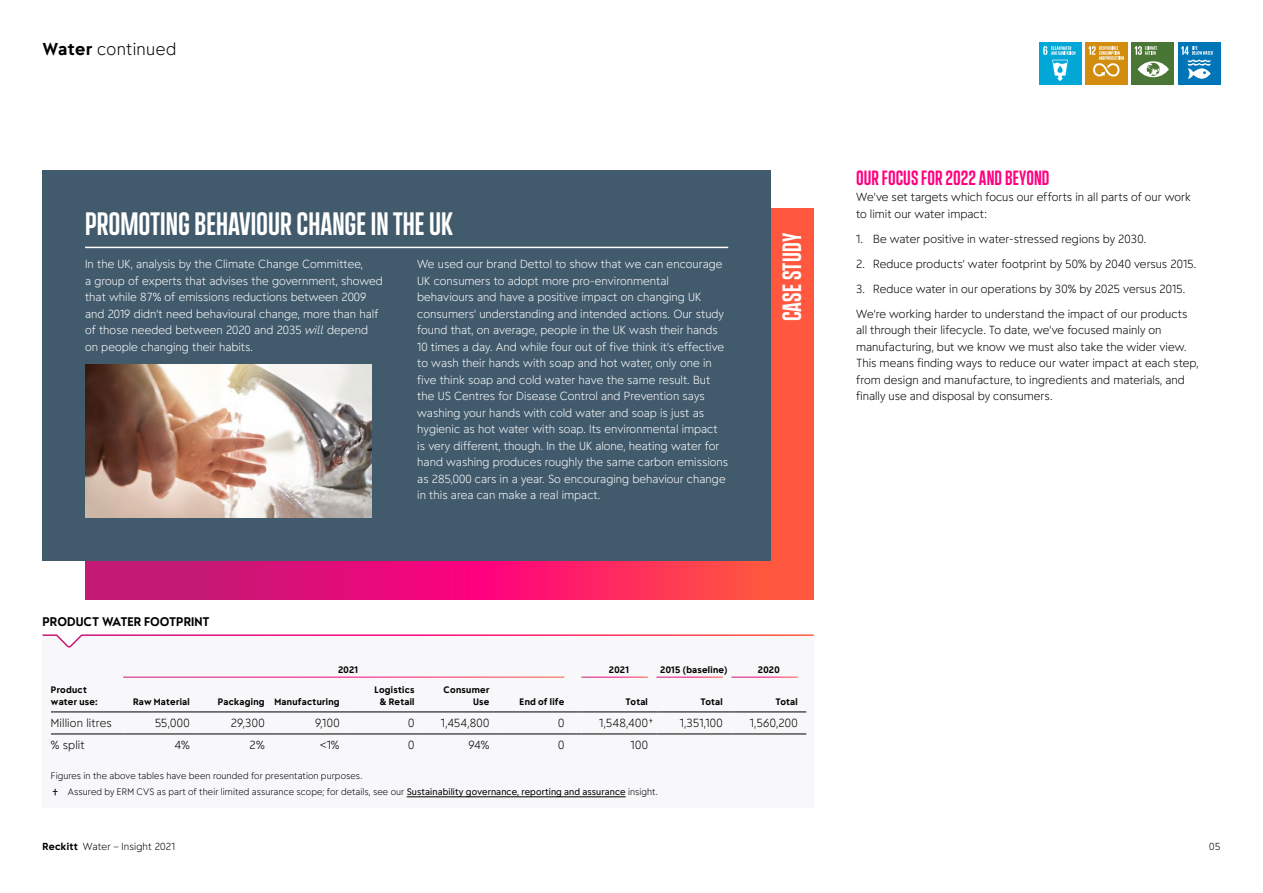
<style>
.page{position:relative;width:1263px;height:893px;background:#fff}
.page>*{position:absolute;margin:0;border:0;box-sizing:border-box;transform-origin:0 0}
.CaseStudy_Heading{font:33px "Energy Display";color:#fff}
.t1{font:27px "Energy Display";letter-spacing:.005em;color:#fff}
.SubheadLevel1{font:21px "Energy Display";color:#ff007f}
.t2{font:300 16.5px "Energy";letter-spacing:.02em;color:#000}
.BoxTitle__Small{font:700 12px "Energy";color:#000}
.BodyText__7_5pt{font:300 11.25px/16.5px "Energy";color:#fff}
.BodyText{font:300 11.25px/16.5px "Energy";color:#000}
.TableTextFiguresText{font:300 11.25px "Energy";letter-spacing:.035em;color:#000}
.TableText{font:300 11.25px "Energy";letter-spacing:.01em;color:#000}
.t3{font:300 9.75px "Energy";letter-spacing:.015em;color:#000}
.BodyTextNotesIndent{font:300 9px "Energy";letter-spacing:.005em;color:#000}
.TableHeadFigures{font:700 9px/12px "Energy";letter-spacing:.03em;color:#000;text-align:center}
.BodyTextNotes{font:300 9px "Energy";letter-spacing:.01em;color:#000}
.TableHeadFiguresCent{font:700 9px "Energy";letter-spacing:.035em;color:#000}
.TableHead{font:700 9px/12px "Energy";letter-spacing:.025em;color:#000}
.s1{font-weight:700}
.s2{font-style:italic}
.s3{font-size:18px}
.s4{font-weight:400}
</style>
<div class="page">
<div style="left:1178px;top:43px;width:42px;height:42px;background:#0076b8"></div>
<svg style="left:1181px;top:46px;width:32px;height:33px"></svg>
<div style="left:1132px;top:43px;width:42px;height:42px;background:#4a7635"></div>
<svg style="left:1138px;top:61px;width:31px;height:16px"></svg>
<svg style="left:1135px;top:46px;width:22px;height:9px"></svg>
<div style="left:1085px;top:43px;width:42px;height:42px;background:#d28d0e"></div>
<svg style="left:1088px;top:46px;width:36px;height:31px"></svg>
<div style="left:1039px;top:43px;width:42px;height:42px;background:#00a7d7"></div>
<svg style="left:1043px;top:46px;width:32px;height:35px"></svg>
<svg style="left:85px;top:208px;width:728px;height:391px;background:#f1335a"></svg>
<div style="left:43px;top:636px;width:771px;height:172px;background:#f8f8fa"></div>
<hr style="left:407px;top:796px;width:219px;height:1px;background:#000">
<hr style="left:51px;top:712px;width:72px;height:1px;background:#000">
<hr style="left:123px;top:712px;width:75px;height:1px;background:#000">
<hr style="left:198px;top:712px;width:75px;height:1px;background:#000">
<hr style="left:273px;top:712px;width:75px;height:1px;background:#000">
<hr style="left:348px;top:712px;width:75px;height:1px;background:#000">
<hr style="left:423px;top:712px;width:75px;height:1px;background:#000">
<hr style="left:498px;top:712px;width:75px;height:1px;background:#000">
<hr style="left:581px;top:712px;width:75px;height:1px;background:#000">
<hr style="left:656px;top:712px;width:75px;height:1px;background:#000">
<hr style="left:731px;top:712px;width:75px;height:1px;background:#000">
<hr style="left:51px;top:734px;width:72px;height:1px;background:#000">
<hr style="left:123px;top:734px;width:75px;height:1px;background:#000">
<hr style="left:198px;top:734px;width:75px;height:1px;background:#000">
<hr style="left:273px;top:734px;width:75px;height:1px;background:#000">
<hr style="left:348px;top:734px;width:75px;height:1px;background:#000">
<hr style="left:423px;top:734px;width:75px;height:1px;background:#000">
<hr style="left:498px;top:734px;width:75px;height:1px;background:#000">
<hr style="left:581px;top:734px;width:75px;height:1px;background:#000">
<hr style="left:656px;top:734px;width:75px;height:1px;background:#000">
<hr style="left:731px;top:734px;width:75px;height:1px;background:#000">
<hr style="left:123px;top:677px;width:441px;height:1px;background:#fff">
<hr style="left:581px;top:677px;width:67px;height:1px;background:#fff">
<hr style="left:656px;top:677px;width:67px;height:1px;background:#fff">
<hr style="left:731px;top:677px;width:67px;height:1px;background:#fff">
<svg style="left:42px;top:634px;width:772px;height:13px"></svg>
<div style="left:43px;top:170px;width:728px;height:391px;background:#415a6c"></div>
<hr style="left:85px;top:247px;width:643px;height:1px;background:#fff">
<img style="left:85px;top:365px;width:286px;height:153px">
<h3 class="t2" style="left:43px;top:38px;width:135px"><span class="s1">Water</span> continued</h3>
<p class="CaseStudy_Heading" style="left:85px;top:201px;width:369px">PROMOTING BEHAVIOUR CHANGE IN THE UK</p>
<p class="BodyText__7_5pt" style="left:85px;top:256px;width:299px">In the UK, analysis by the Climate Change Committee,<br>a group of experts that advises the government, showed that while 87% of emissions reductions between 2009 and 2019 didn’t need behavioural change, more than half of those needed between 2020 and 2035 <span class="s2">will</span> depend on people changing their habits.</p>
<p class="BodyText__7_5pt" style="left:417px;top:256px;width:312px">We used our brand Dettol to show that we can encourage UK consumers to adopt more pro-environmental behaviours and have a positive impact on changing UK consumers’ understanding and intended actions. Our study found that, on average, people in the UK wash their hands 10 times a day. And while four out of five think it’s effective to wash their hands with soap and hot water, only one in five think soap and cold water have the same result. But the US Centres for Disease Control and Prevention says washing your hands with cold water and soap is just as hygienic as hot water with soap. Its environmental impact is very different, though. In the UK alone, heating water for hand washing produces roughly the same carbon emissions as 285,000 cars in a year. So encouraging behaviour change in this area can make a real impact.</p>
<p class="BoxTitle__Small" style="left:43px;top:614px;width:169px">PRODUCT WATER FOOTPRINT</p>
<p class="t1" style="left:773px;top:321px;width:90px;rotate:-90deg">CASE STUDY</p>
<p class="TableHeadFiguresCent" style="left:338px;top:663px;width:22px">2021</p>
<p class="TableHeadFiguresCent" style="left:609px;top:663px;width:22px">2021</p>
<p class="TableHeadFiguresCent" style="left:660px;top:663px;width:69px">2015 (baseline)</p>
<p class="TableHeadFiguresCent" style="left:758px;top:663px;width:23px">2020</p>
<p class="TableHead" style="left:51px;top:684px;width:48px">Product water use:</p>
<p class="TableHeadFigures" style="left:133px;top:696px;width:58px">Raw Material</p>
<p class="TableHeadFigures" style="left:218px;top:696px;width:48px">Packaging</p>
<p class="TableHeadFigures" style="left:274px;top:696px;width:67px">Manufacturing</p>
<p class="TableHeadFigures" style="left:374px;top:684px;width:42px">Logistics &amp; Retail</p>
<p class="TableHeadFigures" style="left:444px;top:684px;width:47px;text-align:right">Consumer<br>Use</p>
<p class="TableHeadFigures" style="left:520px;top:696px;width:46px">End of life</p>
<p class="TableHeadFigures" style="left:625px;top:696px;width:24px">Total</p>
<p class="TableHeadFigures" style="left:700px;top:696px;width:24px">Total</p>
<p class="TableHeadFigures" style="left:775px;top:696px;width:24px">Total</p>
<p class="TableText" style="left:51px;top:716px;width:62px">Million litres</p>
<p class="TableTextFiguresText" style="left:155px;top:716px;width:36px">55,000</p>
<p class="TableTextFiguresText" style="left:231px;top:716px;width:35px">29,300</p>
<p class="TableTextFiguresText" style="left:315px;top:716px;width:26px">9,100</p>
<p class="TableTextFiguresText" style="left:408px;top:716px;width:8px">0</p>
<p class="TableTextFiguresText" style="left:441px;top:716px;width:50px">1,454,800</p>
<p class="TableTextFiguresText" style="left:558px;top:716px;width:8px">0</p>
<p class="TableTextFiguresText" style="left:599px;top:716px;width:56px">1,548,400†</p>
<p class="TableTextFiguresText" style="left:680px;top:716px;width:45px">1,351,100</p>
<p class="TableTextFiguresText" style="left:750px;top:716px;width:49px">1,560,200</p>
<p class="TableText" style="left:51px;top:738px;width:35px">% split</p>
<p class="TableTextFiguresText" style="left:175px;top:738px;width:16px">4%</p>
<p class="TableTextFiguresText" style="left:250px;top:738px;width:17px">2%</p>
<p class="TableTextFiguresText" style="left:320px;top:738px;width:21px">&lt;1%</p>
<p class="TableTextFiguresText" style="left:408px;top:738px;width:8px">0</p>
<p class="TableTextFiguresText" style="left:469px;top:738px;width:22px">94%</p>
<p class="TableTextFiguresText" style="left:558px;top:738px;width:8px">0</p>
<p class="TableTextFiguresText" style="left:630px;top:738px;width:19px">100</p>
<p class="BodyTextNotes" style="left:51px;top:770px;width:313px">Figures in the above tables have been rounded for presentation purposes.</p>
<p class="BodyTextNotesIndent" style="left:51px;top:786px;width:608px"><span class="s3">†</span> Assured by ERM CVS as part of their limited assurance scope; for details, see our <span class="s4">Sustainability governance, reporting and assurance</span> insight.</p>
<h3 class="SubheadLevel1" style="left:856px;top:163px;width:195px">OUR FOCUS FOR 2022 AND BEYOND</h3>
<p class="BodyText" style="left:856px;top:189px;width:336px">We’ve set targets which focus our efforts in all parts of our work to limit our water impact:</p>
<p class="BodyText" style="left:856px;top:230px;width:292px">1. Be water positive in water-stressed regions by 2030.</p>
<p class="BodyText" style="left:856px;top:255px;width:342px">2. Reduce products’ water footprint by 50% by 2040 versus 2015.</p>
<p class="BodyText" style="left:856px;top:280px;width:331px">3. Reduce water in our operations by 30% by 2025 versus 2015.</p>
<p class="BodyText" style="left:856px;top:305px;width:344px">We’re working harder to understand the impact of our products all through their lifecycle. To date, we’ve focused mainly on manufacturing, but we know we must also take the wider view.<br>This means finding ways to reduce our water impact at each step, from design and manufacture, to ingredients and materials, and finally use and disposal by consumers.</p>
<p class="t3" style="left:43px;top:841px;width:134px"><span class="s1">Reckitt</span> Water – Insight 2021</p>
<p class="t3" style="left:1209px;top:841px;width:13px">05</p>
</div>
